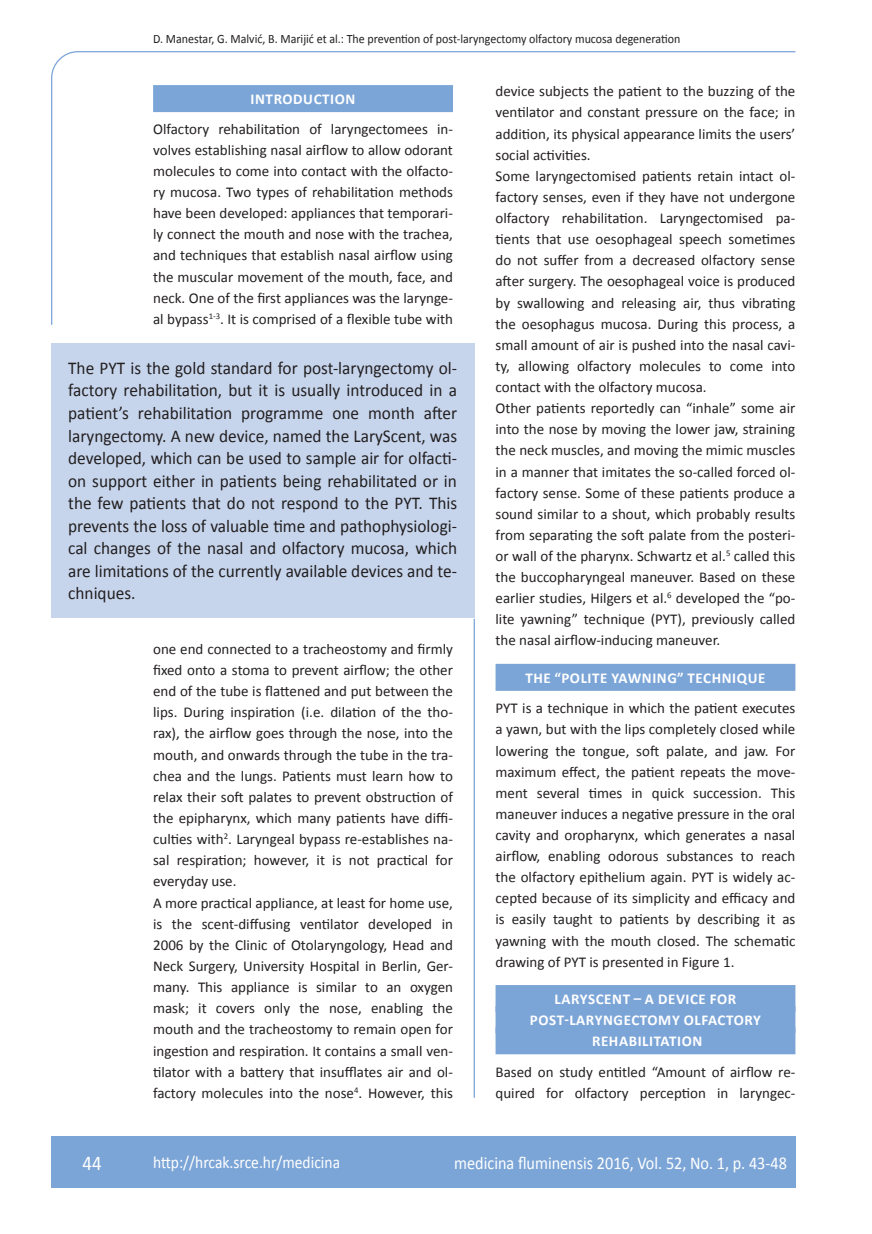
<style>
.page{position:relative;width:872px;height:1234px;background:#fff}
.page>*{position:absolute;margin:0;border:0;box-sizing:border-box;transform-origin:0 0}
.t1{font:21px "Calibri";color:#fff;scale:.9 1}
.t2{font:18px/22.5px "Calibri";color:#231f20;text-align:justify;scale:.96 1}
.t3{font:18px "Calibri";color:#fff;scale:.9 1}
.t4{font:17.25px "Calibri";color:#fff;scale:.9 1}
.t5{font:15px/21.1px "Calibri";color:#231f20}
.t6{font:700 15px/21.1px "Calibri";letter-spacing:.04em;color:#fff;text-align:center}
.t7{font:12.75px "Calibri";color:#231f20;scale:.94 1}
</style>
<div class="page">
<svg style="left:51px;top:51px;width:745px;height:274px"></svg>
<hr style="left:473px;top:618px;width:2px;height:479px;background:#7ca5d7">
<div style="left:51px;top:1135px;width:744px;height:51px;background:#7ca5d7"></div>
<div style="left:153px;top:85px;width:300px;height:27px;background:#7ca5d7"></div>
<div style="left:495px;top:663px;width:300px;height:27px;background:#7ca5d7"></div>
<div style="left:495px;top:984px;width:300px;height:27px;background:#7ca5d7"></div>
<div style="left:495px;top:1005px;width:300px;height:27px;background:#7ca5d7"></div>
<div style="left:495px;top:1027px;width:300px;height:27px;background:#7ca5d7"></div>
<div style="left:51px;top:343px;width:423px;height:274px;background:#c6d5ec"></div>
<p class="t7" style="left:153px;top:30px;width:562px">D. Manestar, G. Malvić, B. Marijić et al.: The prevention of post-laryngectomy olfactory mucosa degeneration</p>
<p class="t6" style="left:251px;top:88px;width:106px">INTRODUCTION</p>
<p class="t5" style="left:153px;top:118px;width:301px;text-align:justify">Olfactory rehabilitation of laryngectomees in&shy;volves establishing nasal airflow to allow odorant molecules to come into contact with the olfacto&shy;ry mucosa. Two types of rehabilitation methods have been developed: appliances that temporari&shy;ly connect the mouth and nose with the trachea, and techniques that establish nasal airflow using the muscular movement of the mouth, face, and neck. One of the first appliances was the larynge&shy;al bypass<sup>1-3</sup>. It is comprised of a flexible tube with</p>
<p class="t2" style="left:68px;top:356px;width:407px">The PYT is the gold standard for post-laryngectomy ol&shy;factory rehabilitation, but it is usually introduced in a patient’s rehabilitation programme one month after laryngectomy. A new device, named the LaryScent, was developed, which can be used to sample air for olfacti&shy;on support either in patients being rehabilitated or in the few patients that do not respond to the PYT. This prevents the loss of valuable time and pathophysiologi&shy;cal changes of the nasal and olfactory mucosa, which are limitations of the currently available devices and te&shy;chniques.</p>
<p class="t5" style="left:153px;top:637px;width:301px">one end connected to a tracheostomy and firmly fixed onto a stoma to prevent airflow; the other end of the tube is flattened and put between the lips. During inspiration (i.e. dilation of the tho&shy;rax), the airflow goes through the nose, into the mouth, and onwards through the tube in the tra&shy;chea and the lungs. Patients must learn how to relax their soft palates to prevent obstruction of the epipharynx, which many patients have diffi&shy;culties with<sup>2</sup>. Laryngeal bypass re-establishes na&shy;sal respiration; however, it is not practical for everyday use.<br>A more practical appliance, at least for home use, is the scent-diffusing ventilator developed in 2006 by the Clinic of Otolaryngology, Head and Neck Surgery, University Hospital in Berlin, Ger&shy;many. This appliance is similar to an oxygen mask; it covers only the nose, enabling the mouth and the tracheostomy to remain open for ingestion and respiration. It contains a small ven&shy;tilator with a battery that insufflates air and ol&shy;factory molecules into the nose<sup>4</sup>. However, this</p>
<p class="t5" style="left:495px;top:80px;width:301px">device subjects the patient to the buzzing of the ventilator and constant pressure on the face; in addition, its physical appearance limits the users’ social activities.<br>Some laryngectomised patients retain intact ol&shy;factory senses, even if they have not undergone olfactory rehabilitation. Laryngectomised pa&shy;tients that use oesophageal speech sometimes do not suffer from a decreased olfactory sense after surgery. The oesophageal voice is produced by swallowing and releasing air, thus vibrating the oesophagus mucosa. During this process, a small amount of air is pushed into the nasal cavi&shy;ty, allowing olfactory molecules to come into contact with the olfactory mucosa.<br>Other patients reportedly can “inhale” some air into the nose by moving the lower jaw, straining the neck muscles, and moving the mimic muscles in a manner that imitates the so-called forced ol&shy;factory sense. Some of these patients produce a sound similar to a shout, which probably results from separating the soft palate from the posteri&shy;or wall of the pharynx. Schwartz et al.<sup>5</sup> called this the buccopharyngeal maneuver. Based on these earlier studies, Hilgers et al.<sup>6</sup> developed the “po&shy;lite yawning” technique (PYT), previously called the nasal airflow-inducing maneuver.</p>
<p class="t6" style="left:525px;top:666px;width:241px">THE “POLITE YAWNING” TECHNIQUE</p>
<p class="t5" style="left:495px;top:696px;width:301px;text-align:justify">PYT is a technique in which the patient executes a yawn, but with the lips completely closed while lowering the tongue, soft palate, and jaw. For maximum effect, the patient repeats the move&shy;ment several times in quick succession. This maneuver induces a negative pressure in the oral cavity and oropharynx, which generates a nasal airflow, enabling odorous substances to reach the olfactory epithelium again. PYT is widely ac&shy;cepted because of its simplicity and efficacy and is easily taught to patients by describing it as yawning with the mouth closed. The schematic drawing of PYT is presented in Figure 1.</p>
<p class="t6" style="left:530px;top:987px;width:233px">LARYSCENT – A DEVICE FOR<br>POST-LARYNGECTOMY OLFACTORY<br>REHABILITATION</p>
<p class="t5" style="left:495px;top:1060px;width:301px">Based on study entitled “Amount of airflow re&shy;quired for olfactory perception in laryngec-</p>
<h1 class="t1" style="left:82px;top:1149px;width:23px">44</h1>
<p class="t4" style="left:153px;top:1150px;width:209px">http://hrcak.srce.hr/medicina</p>
<p class="t3" style="left:454px;top:1151px;width:371px">medicina fluminensis 2016, Vol. 52, No. 1, p. 43-48</p>
</div>
